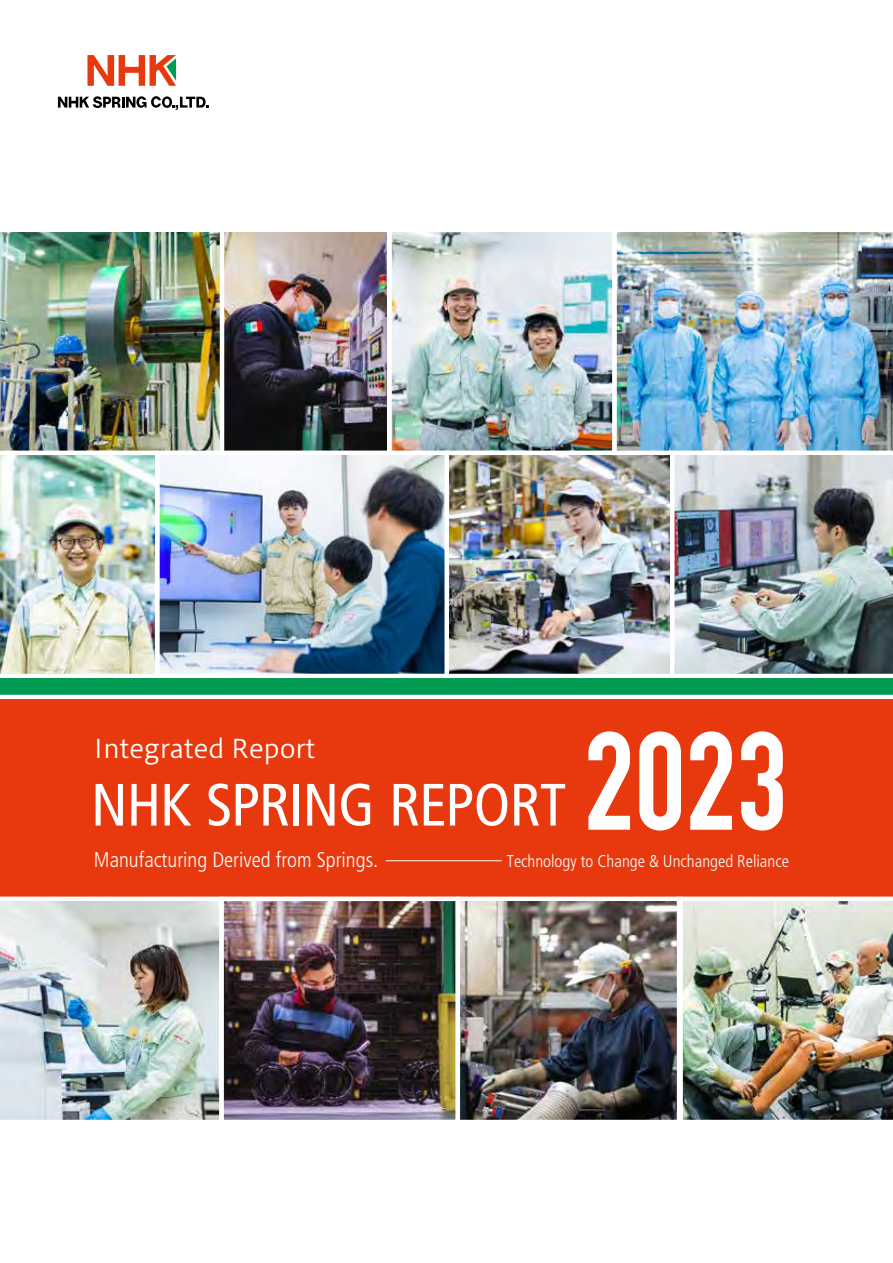
<style>
.page{position:relative;width:893px;height:1263px;background:#fff}
.page>*{position:absolute;margin:0;border:0;box-sizing:border-box;transform-origin:0 0}
.t1{font:700 136.95px "DIN Condensed";color:#fff}
.t2{font:condensed 59.55px "Frutiger";letter-spacing:-.015em;color:#fff}
.t3{font:25.5px "Hiragino UD Sans Std W3";color:#fff}
.t4{font:300 condensed 21.3px "Frutiger";color:#fff}
.t5{font:300 condensed 16.95px "Frutiger";color:#fff}
</style>
<div class="page">
<div style="left:0;top:699px;width:893px;height:198px;background:#e8380d"></div>
<img style="left:392px;top:233px;width:220px;height:217px">
<img style="left:224px;top:902px;width:453px;height:217px">
<hr style="left:386px;top:860px;width:116px;height:1px;background:#fff">
<img style="left:225px;top:233px;width:162px;height:217px">
<div style="left:387px;top:228px;width:230px;height:227px;border:4px solid #fff"></div>
<div style="left:220px;top:228px;width:172px;height:227px;border:4px solid #fff"></div>
<img style="left:0;top:228px;width:224px;height:223px">
<div style="left:456px;top:897px;width:227px;height:227px;border:4px solid #fff"></div>
<img style="left:677px;top:897px;width:216px;height:227px">
<div style="left:219px;top:897px;width:241px;height:227px;border:4px solid #fff"></div>
<img style="left:0;top:897px;width:224px;height:227px">
<img style="left:0;top:451px;width:893px;height:244px">
<img style="left:612px;top:228px;width:281px;height:227px">
<svg style="left:87px;top:55px;width:89px;height:31px"></svg>
<svg style="left:58px;top:96px;width:151px;height:14px"></svg>
<h3 class="t3" style="left:93px;top:729px;width:224px">Integrated Report</h3>
<h2 class="t2" style="left:91px;top:770px;width:477px">NHK SPRING REPORT</h2>
<h1 class="t1" style="left:584px;top:690px;width:205px">2023</h1>
<p class="t4" style="left:94px;top:847px;width:286px">Manufacturing Derived from Springs.</p>
<p class="t5" style="left:507px;top:851px;width:284px">Technology to Change &amp; Unchanged Reliance</p>
</div>
